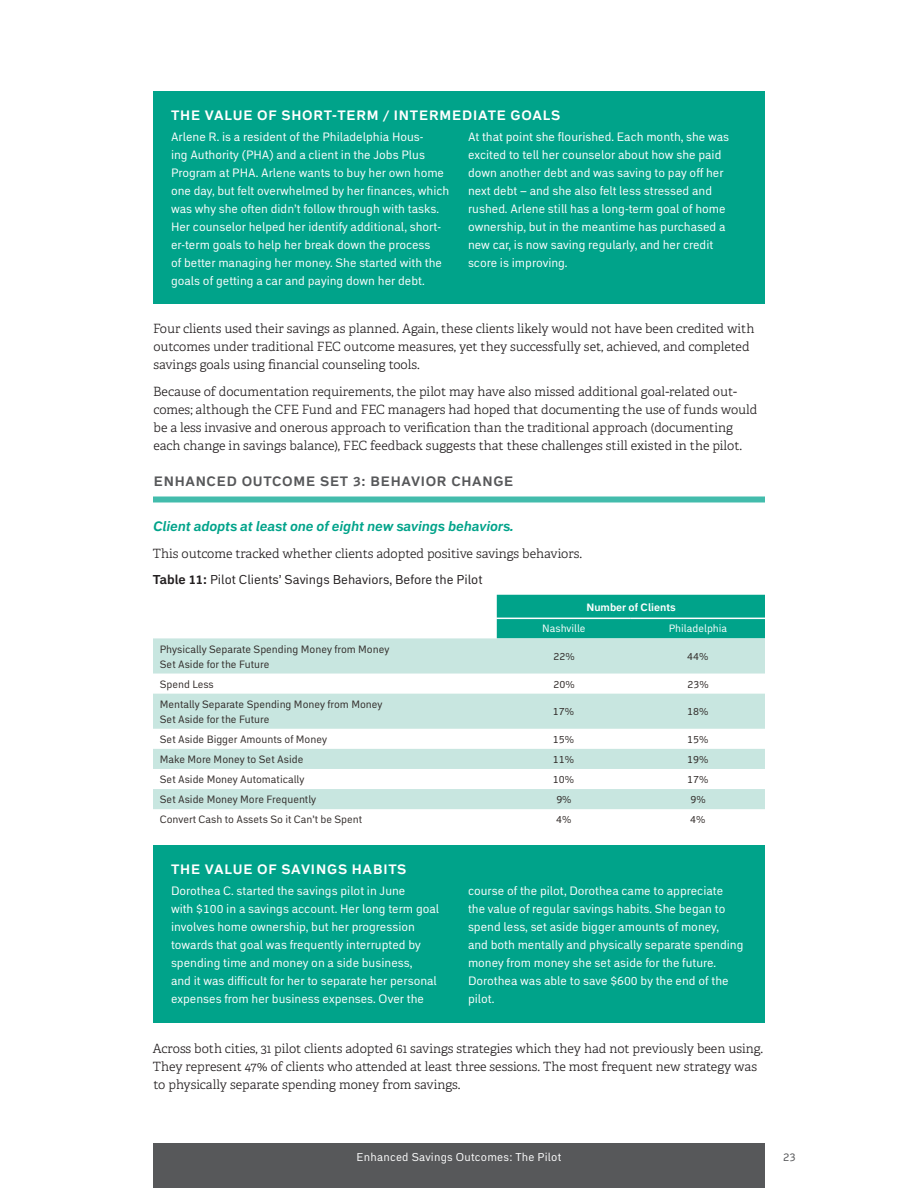
<style>
.page{position:relative;width:918px;height:1188px;background:#fff}
.page>*{position:absolute;margin:0;border:0;box-sizing:border-box;transform-origin:0 0}
.t1{font:700 13.5px "Embarcadero MVB";letter-spacing:.06em;color:#fff}
.Topic_Header{font:italic 700 13.5px "Embarcadero MVB";color:#00a38a}
.Subsection_Header{font:700 13.5px "Embarcadero MVB";letter-spacing:.05em;color:#57585a}
.Body{font:300 12.75px/18px "Adelle";color:#231f20}
.Figure_Table{font:12.75px "Embarcadero MVB";color:#231f20}
.t2{font:12px/18px "Embarcadero MVB";color:#fff}
.t3{font:11.25px "Embarcadero MVB";letter-spacing:.02em;color:#fff}
.t4{font:11.25px "Embarcadero MVB";color:#57585a}
.Table_Body{font:10.5px/15px "Embarcadero MVB";color:#302a28}
.Table_Header{font:10.5px "Embarcadero MVB";color:#fff}
.Table_Header-2{font:700 10.5px "Embarcadero MVB";color:#fff}
.s1{font-weight:700}
</style>
<div class="page">
<div style="left:153px;top:1143px;width:612px;height:45px;background:#57585a"></div>
<div style="left:153px;top:496px;width:612px;height:6px;background:#43bcac"></div>
<div style="left:153px;top:92px;width:612px;height:212px;background:#00a38a"></div>
<div style="left:497px;top:595px;width:268px;height:43px;background:#00a38a"></div>
<svg style="left:153px;top:638px;width:612px;height:171px;fill:#c8e6e0"></svg>
<hr style="left:497px;top:618px;width:134px;height:1px;background:#fff">
<hr style="left:631px;top:618px;width:134px;height:1px;background:#fff">
<div style="left:153px;top:846px;width:612px;height:177px;background:#00a38a"></div>
<p class="t1" style="left:171px;top:107px;width:391px">THE VALUE OF SHORT-TERM / INTERMEDIATE GOALS</p>
<p class="t2" style="left:171px;top:128px;width:280px">Arlene R. is a resident of the Philadelphia Hous-<br>ing Authority (PHA) and a client in the Jobs Plus Program at PHA. Arlene wants to buy her own home one day, but felt overwhelmed by her finances, which was why she often didn’t follow through with tasks.<br>Her counselor helped her identify additional, short&shy;er-term goals to help her break down the process<br>of better managing her money. She started with the goals of getting a car and paying down her debt.</p>
<p class="t2" style="left:468px;top:128px;width:263px">At that point she flourished. Each month, she was excited to tell her counselor about how she paid down another debt and was saving to pay off her next debt – and she also felt less stressed and rushed. Arlene still has a long-term goal of home ownership, but in the meantime has purchased a new car, is now saving regularly, and her credit score is improving.</p>
<p class="Body" style="left:153px;top:320px;width:603px">Four clients used their savings as planned. Again, these clients likely would not have been credited with outcomes under traditional FEC outcome measures, yet they successfully set, achieved, and completed savings goals using financial counseling tools.</p>
<p class="Body" style="left:153px;top:383px;width:606px">Because of documentation requirements, the pilot may have also missed additional goal-related out&shy;comes; although the CFE Fund and FEC managers had hoped that documenting the use of funds would be a less invasive and onerous approach to verification than the traditional approach (documenting each change in savings balance), FEC feedback suggests that these challenges still existed in the pilot.</p>
<p class="Subsection_Header" style="left:154px;top:473px;width:361px">ENHANCED OUTCOME SET 3: BEHAVIOR CHANGE</p>
<p class="Topic_Header" style="left:153px;top:518px;width:362px">Client adopts at least one of eight new savings behaviors.</p>
<p class="Body" style="left:153px;top:545px;width:431px">This outcome tracked whether clients adopted positive savings behaviors.</p>
<p class="Figure_Table" style="left:153px;top:572px;width:331px"><span class="s1">Table 11:</span> Pilot Clients’ Savings Behaviors, Before the Pilot</p>
<p class="Table_Header-2" style="left:586px;top:600px;width:91px">Number of Clients</p>
<p class="Table_Header" style="left:542px;top:622px;width:45px">Nashville</p>
<p class="Table_Header" style="left:669px;top:622px;width:60px">Philadelphia</p>
<p class="Table_Body" style="left:160px;top:641px;width:231px">Physically Separate Spending Money from Money<br>Set Aside for the Future</p>
<p class="Table_Body" style="left:553px;top:649px;width:23px">22%</p>
<p class="Table_Body" style="left:687px;top:649px;width:23px">44%</p>
<p class="Table_Body" style="left:160px;top:676px;width:56px">Spend Less</p>
<p class="Table_Body" style="left:553px;top:676px;width:23px">20%</p>
<p class="Table_Body" style="left:687px;top:676px;width:23px">23%</p>
<p class="Table_Body" style="left:160px;top:696px;width:224px">Mentally Separate Spending Money from Money<br>Set Aside for the Future</p>
<p class="Table_Body" style="left:553px;top:704px;width:23px">17%</p>
<p class="Table_Body" style="left:687px;top:704px;width:23px">18%</p>
<p class="Table_Body" style="left:160px;top:732px;width:169px">Set Aside Bigger Amounts of Money</p>
<p class="Table_Body" style="left:553px;top:732px;width:23px">15%</p>
<p class="Table_Body" style="left:687px;top:732px;width:23px">15%</p>
<p class="Table_Body" style="left:160px;top:752px;width:145px">Make More Money to Set Aside</p>
<p class="Table_Body" style="left:553px;top:752px;width:23px">11%</p>
<p class="Table_Body" style="left:687px;top:752px;width:23px">19%</p>
<p class="Table_Body" style="left:160px;top:772px;width:146px">Set Aside Money Automatically</p>
<p class="Table_Body" style="left:553px;top:772px;width:23px">10%</p>
<p class="Table_Body" style="left:687px;top:772px;width:23px">17%</p>
<p class="Table_Body" style="left:160px;top:792px;width:158px">Set Aside Money More Frequently</p>
<p class="Table_Body" style="left:556px;top:792px;width:17px">9%</p>
<p class="Table_Body" style="left:690px;top:792px;width:17px">9%</p>
<p class="Table_Body" style="left:160px;top:812px;width:204px">Convert Cash to Assets So it Can’t be Spent</p>
<p class="Table_Body" style="left:556px;top:812px;width:17px">4%</p>
<p class="Table_Body" style="left:690px;top:812px;width:17px">4%</p>
<p class="t1" style="left:171px;top:861px;width:237px">THE VALUE OF SAVINGS HABITS</p>
<p class="t2" style="left:171px;top:882px;width:270px">Dorothea C. started the savings pilot in June<br>with $100 in a savings account. Her long term goal involves home ownership, but her progression towards that goal was frequently interrupted by spending time and money on a side business,<br>and it was difficult for her to separate her personal expenses from her business expenses. Over the</p>
<p class="t2" style="left:468px;top:882px;width:277px">course of the pilot, Dorothea came to appreciate<br>the value of regular savings habits. She began to spend less, set aside bigger amounts of money,<br>and both mentally and physically separate spending money from money she set aside for the future.<br>Dorothea was able to save $600 by the end of the pilot.</p>
<p class="Body" style="left:153px;top:1040px;width:612px">Across both cities, 31 pilot clients adopted 61 savings strategies which they had not previously been using.<br>They represent 47% of clients who attended at least three sessions. The most frequent new strategy was to physically separate spending money from savings.</p>
<p class="t3" style="left:357px;top:1150px;width:206px">Enhanced Savings Outcomes: The Pilot</p>
<p class="t4" style="left:783px;top:1150px;width:15px">23</p>
</div>
